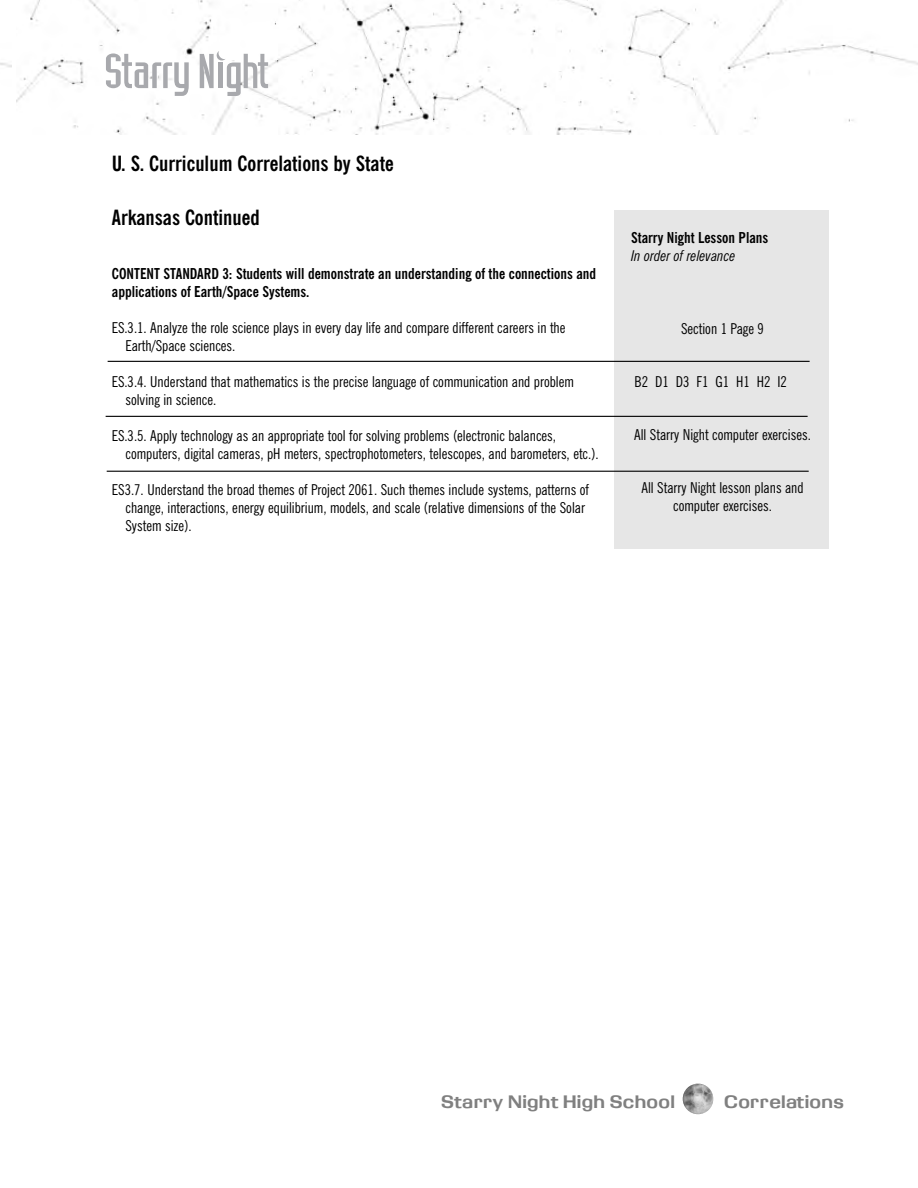
<style>
.page{position:relative;width:918px;height:1188px;background:#fff}
.page>*{position:absolute;margin:0;border:0;box-sizing:border-box;transform-origin:0 0}
.t1{font:700 condensed 21px "News Gothic BT";color:#000}
.t2{font:18px "Obbsidda";color:#808080}
.t3{font:condensed 15px/18px "News Gothic BT";color:#000}
.t4{font:700 condensed 15px/18px "News Gothic BT";color:#000}
.t5{font:italic condensed 15px "News Gothic BT";color:#000}
</style>
<div class="page">
<img style="left:16px;top:0;width:902px;height:135px">
<div style="left:217px;top:50px;width:10px;height:11px;background:#fff;border-radius:50%"></div>
<svg style="left:106px;top:53px;width:83px;height:43px"></svg>
<svg style="left:200px;top:51px;width:68px;height:45px"></svg>
<img style="left:683px;top:1084px;width:30px;height:30px">
<div style="left:615px;top:210px;width:214px;height:339px;background:#e6e6e6"></div>
<hr style="left:108px;top:361px;width:702px;height:1px;background:#000">
<hr style="left:106px;top:416px;width:702px;height:1px;background:#000">
<hr style="left:107px;top:471px;width:702px;height:1px;background:#000">
<h1 class="t1" style="left:112px;top:156px;width:283px">U. S. Curriculum Correlations by State</h1>
<h1 class="t1" style="left:112px;top:210px;width:149px">Arkansas Continued</h1>
<p class="t4" style="left:112px;top:266px;width:486px">CONTENT STANDARD 3: Students will demonstrate an understanding of the connections and applications of Earth/Space Systems.</p>
<p class="t3" style="left:125px;top:320px;width:442px;text-indent:-14px">ES.3.1. Analyze the role science plays in every day life and compare different careers in the<br>Earth/Space sciences.</p>
<p class="t3" style="left:125px;top:374px;width:450px;text-indent:-14px">ES.3.4. Understand that mathematics is the precise language of communication and problem solving in science.</p>
<p class="t3" style="left:125px;top:428px;width:475px;text-indent:-14px">ES.3.5. Apply technology as an appropriate tool for solving problems (electronic balances, computers, digital cameras, pH meters, spectrophotometers, telescopes, and barometers, etc.).</p>
<p class="t3" style="left:125px;top:482px;width:465px;text-indent:-14px">ES3.7. Understand the broad themes of Project 2061. Such themes include systems, patterns of change, interactions, energy equilibrium, models, and scale (relative dimensions of the Solar<br>System size).</p>
<p class="t4" style="left:631px;top:230px;width:139px">Starry Night Lesson Plans</p>
<p class="t5" style="left:631px;top:250px;width:106px">In order of relevance</p>
<p class="t3" style="left:681px;top:321px;width:84px">Section 1 Page 9</p>
<p class="t3" style="left:635px;top:374px;width:154px">B2 D1 D3 F1 G1 H1 H2 I2</p>
<p class="t3" style="left:634px;top:427px;width:178px">All Starry Night computer exercises.</p>
<p class="t3" style="left:641px;top:480px;width:164px;text-align:center">All Starry Night lesson plans and computer exercises.</p>
<p class="t2" style="left:441px;top:1095px;width:236px">Starry Night High School</p>
<p class="t2" style="left:724px;top:1095px;width:121px">Correlations</p>
</div>
